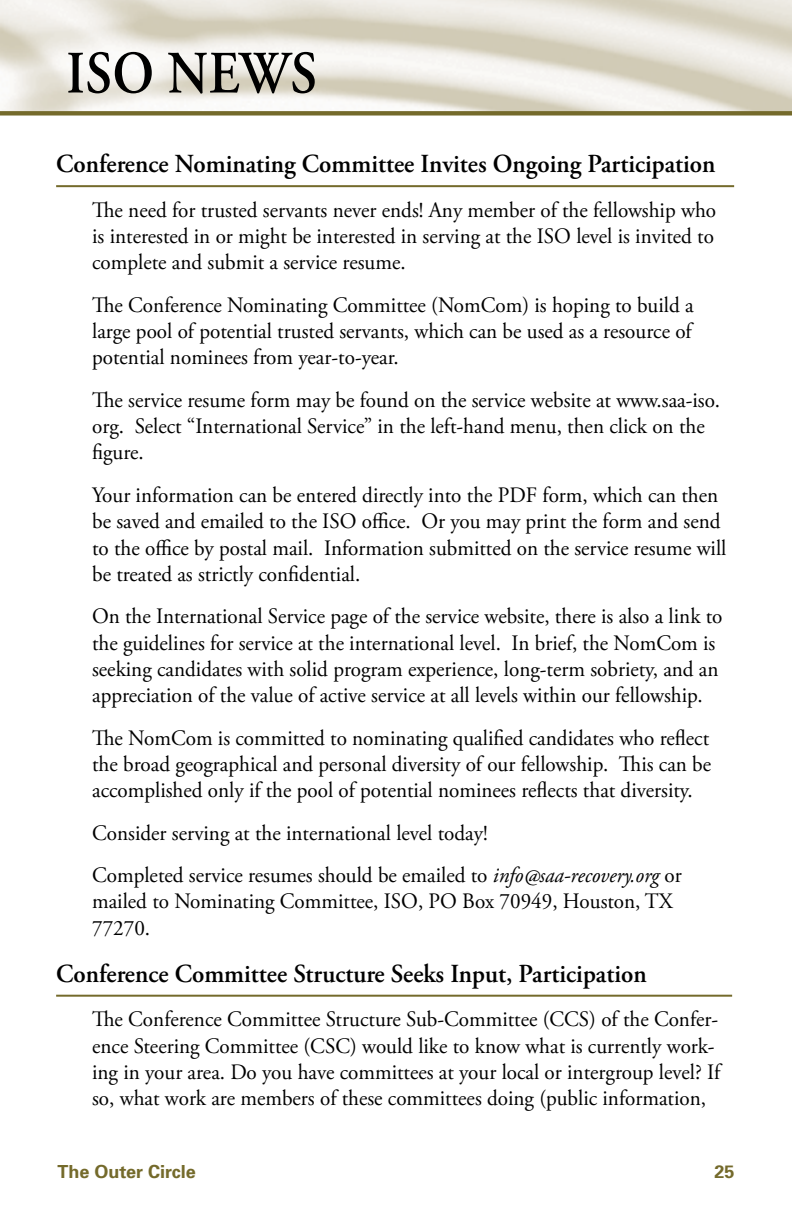
<style>
.page{position:relative;width:792px;height:1224px;background:#fff}
.page>*{position:absolute;margin:0;border:0;box-sizing:border-box;transform-origin:0 0}
.t1{font:600 60px "Adobe Garamond Pro";letter-spacing:.015em;color:#000;scale:.87 1}
.t2{font:600 26px "Adobe Garamond Pro";color:#000;scale:.96 1}
.t3{font:22px/26.4px "Adobe Garamond Pro";color:#000;scale:.96 1}
.t4{font:700 18px "Univers";color:#746a2b}
.s1{font-style:italic}
</style>
<div class="page">
<div style="left:0;top:111px;width:792px;height:5px;background:#746a2b"></div>
<hr style="left:56px;top:185px;width:678px;height:2px;background:#746a2b">
<hr style="left:56px;top:995px;width:676px;height:2px;background:#746a2b">
<h1 class="t1" style="left:66px;top:39px;width:289px">ISO NEWS</h1>
<p class="t2" style="left:56px;top:149px;width:688px">Conference Nominating Committee Invites Ongoing Participation</p>
<p class="t3" style="left:92px;top:197px;width:652px;text-align:justify">The need for trusted servants never ends! Any member of the fellowship who is interested in or might be interested in serving at the ISO level is invited to complete and submit a service resume.</p>
<p class="t3" style="left:92px;top:292px;width:628px;text-align:justify">The Conference Nominating Committee (NomCom) is hoping to build a large pool of potential trusted servants, which can be used as a resource of potential nominees from year-to-year.</p>
<p class="t3" style="left:92px;top:387px;width:655px">The service resume form may be found on the service website at www.saa-iso. org. Select “International Service” in the left-hand menu, then click on the figure.</p>
<p class="t3" style="left:92px;top:482px;width:662px">Your information can be entered directly into the PDF form, which can then be saved and emailed to the ISO office. Or you may print the form and send to the office by postal mail. Information submitted on the service resume will be treated as strictly confidential.</p>
<p class="t3" style="left:92px;top:604px;width:658px">On the International Service page of the service website, there is also a link to the guidelines for service at the international level. In brief, the NomCom is seeking candidates with solid program experience, long-term sobriety, and an appreciation of the value of active service at all levels within our fellowship.</p>
<p class="t3" style="left:92px;top:725px;width:646px;text-align:justify">The NomCom is committed to nominating qualified candidates who reflect the broad geographical and personal diversity of our fellowship. This can be accomplished only if the pool of potential nominees reflects that diversity.</p>
<p class="t3" style="left:92px;top:812px;width:616px;line-height:42.2px">Consider serving at the international level today!<br>Completed service resumes should be emailed to <span class="s1">info@saa-recovery.org</span> or</p>
<p class="t3" style="left:92px;top:889px;width:606px">mailed to Nominating Committee, ISO, PO Box 70949, Houston, TX<br>77270.</p>
<p class="t2" style="left:56px;top:959px;width:617px">Conference Committee Structure Seeks Input, Participation</p>
<p class="t3" style="left:92px;top:1007px;width:656px">The Conference Committee Structure Sub-Committee (CCS) of the Confer&shy;ence Steering Committee (CSC) would like to know what is currently work&shy;ing in your area. Do you have committees at your local or intergroup level? If so, what work are members of these committees doing (public information,</p>
<p class="t4" style="left:58px;top:1160px;width:140px">The Outer Circle</p>
<p class="t4" style="left:714px;top:1160px;width:22px">25</p>
</div>
